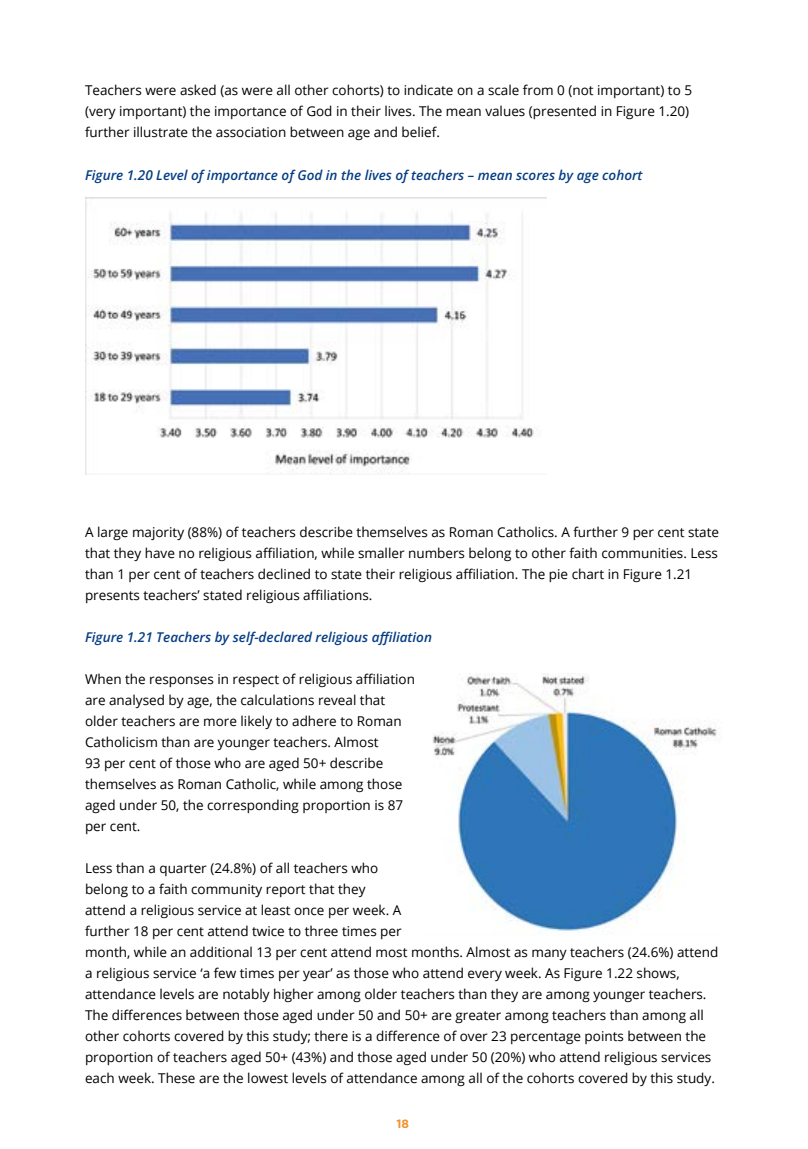
<style>
.page{position:relative;width:808px;height:1149px;background:#fff}
.page>*{position:absolute;margin:0;border:0;box-sizing:border-box;transform-origin:0 0}
.t1{font:13.5px/21px "Open Sans";color:#000}
.t2{font:italic 13.5px "Open Sans";color:#063e85}
.t3{font:700 12px "Gotham";color:#f3912d}
</style>
<div class="page">
<img style="left:86px;top:198px;width:461px;height:277px">
<img style="left:433px;top:673px;width:284px;height:260px">
<p class="t1" style="left:85px;top:80px;width:608px">Teachers were asked (as were all other cohorts) to indicate on a scale from 0 (not important) to 5 (very important) the importance of God in their lives. The mean values (presented in Figure 1.20) further illustrate the association between age and belief.</p>
<p class="t2" style="left:85px;top:165px;width:559px">Figure 1.20 Level of importance of God in the lives of teachers – mean scores by age cohort</p>
<p class="t1" style="left:85px;top:521px;width:636px">A large majority (88%) of teachers describe themselves as Roman Catholics. A further 9 per cent state that they have no religious affiliation, while smaller numbers belong to other faith communities. Less than 1 per cent of teachers declined to state their religious affiliation. The pie chart in Figure 1.21 presents teachers’ stated religious affiliations.</p>
<p class="t2" style="left:85px;top:627px;width:348px">Figure 1.21 Teachers by self-declared religious affiliation</p>
<p class="t1" style="left:85px;top:668px;width:331px">When the responses in respect of religious affiliation are analysed by age, the calculations reveal that older teachers are more likely to adhere to Roman Catholicism than are younger teachers. Almost<br>93 per cent of those who are aged 50+ describe themselves as Roman Catholic, while among those aged under 50, the corresponding proportion is 87 per cent.</p>
<p class="t1" style="left:85px;top:857px;width:635px">Less than a quarter (24.8%) of all teachers who<br>belong to a faith community report that they<br>attend a religious service at least once per week. A<br>further 18 per cent attend twice to three times per<br>month, while an additional 13 per cent attend most months. Almost as many teachers (24.6%) attend a religious service ‘a few times per year’ as those who attend every week. As Figure 1.22 shows, attendance levels are notably higher among older teachers than they are among younger teachers.<br>The differences between those aged under 50 and 50+ are greater among teachers than among all other cohorts covered by this study; there is a difference of over 23 percentage points between the proportion of teachers aged 50+ (43%) and those aged under 50 (20%) who attend religious services each week. These are the lowest levels of attendance among all of the cohorts covered by this study.</p>
<p class="t3" style="left:396px;top:1115px;width:14px">18</p>
</div>
